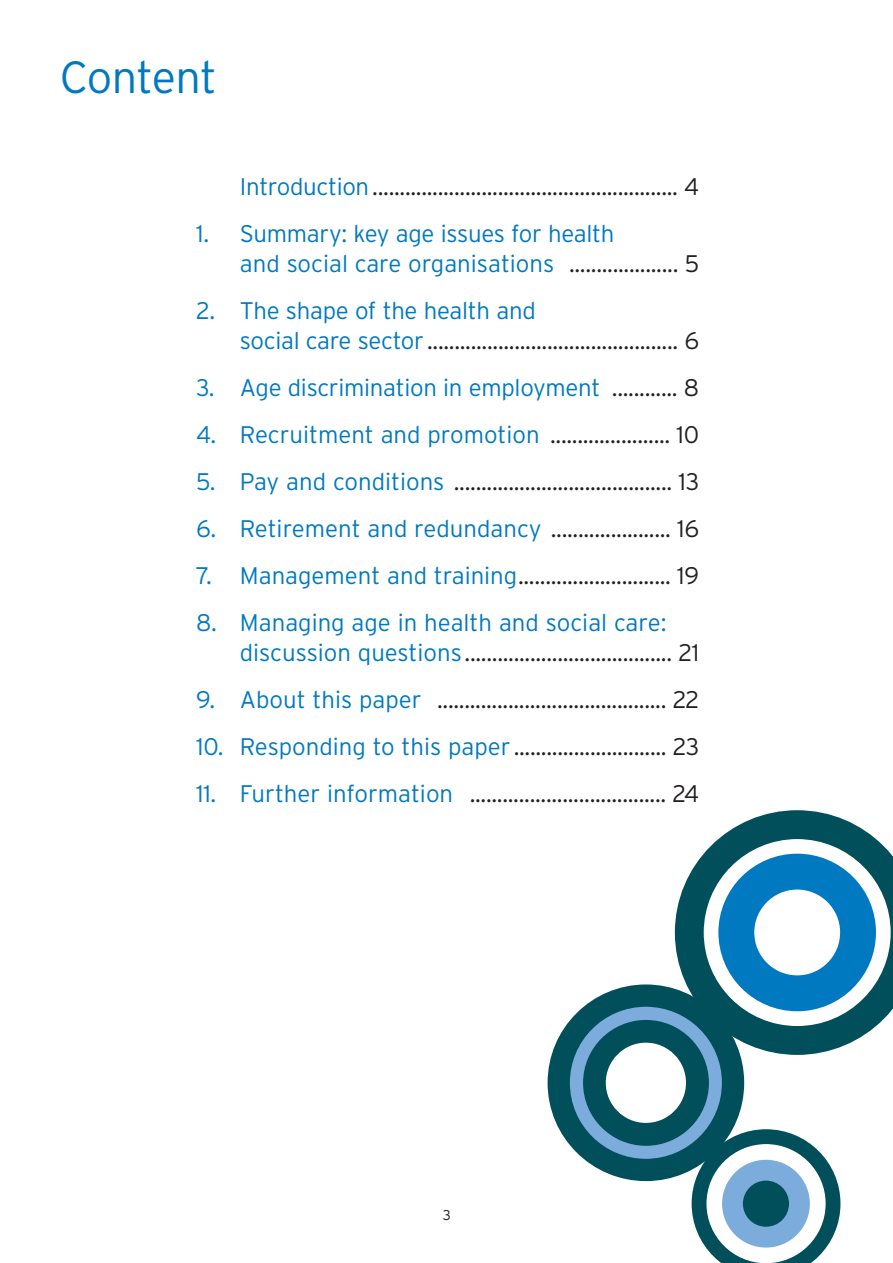
<style>
.page{position:relative;width:893px;height:1263px;background:#fff}
.page>*{position:absolute;margin:0;border:0;box-sizing:border-box;transform-origin:0 0}
.t1{font:300 45px "Interstate";letter-spacing:-.02em;color:#0079c1}
.t2{font:300 24px/30px "Interstate";color:#231f20}
.t3{font:300 24px/30px "Interstate";color:#0079c1}
.t4{font:300 14.25px "Interstate";color:#231f20}
.s1{color:#0079c1}
.s2{color:#231f20}
</style>
<div class="page">
<svg style="left:739px;top:810px;width:116px;height:15px"></svg>
<svg style="left:548px;top:825px;width:344px;height:438px"></svg>
<div style="left:722px;top:1160px;width:88px;height:87px;background:#7bacdc;border-radius:50%"></div>
<div style="left:743px;top:1180px;width:46px;height:47px;background:#004f5a;border-radius:50%"></div>
<h1 class="t1" style="left:60px;top:52px;width:158px">Content</h1>
<p class="t2" style="left:240px;top:171px;width:461px"><span class="s1">Introduction</span>........................................................ 4</p>
<p class="t3" style="left:240px;top:218px;width:461px;text-indent:-44px">1. Summary: key age issues for health<br>and social care organisations <span class="s2">.................... 5</span></p>
<p class="t2" style="left:240px;top:295px;width:461px;text-indent:-44px"><span class="s1">2. The shape of the health and<br>social care sector</span> .............................................. 6</p>
<p class="t3" style="left:196px;top:372px;width:504px">3. Age discrimination in employment <span class="s2">............ 8</span></p>
<p class="t3" style="left:196px;top:419px;width:504px">4. Recruitment and promotion <span class="s2">...................... 10</span></p>
<p class="t2" style="left:196px;top:466px;width:505px"><span class="s1">5. Pay and conditions</span> ........................................ 13</p>
<p class="t3" style="left:196px;top:513px;width:504px">6. Retirement and redundancy <span class="s2">...................... 16</span></p>
<p class="t2" style="left:196px;top:560px;width:504px"><span class="s1">7. Management and training</span>............................ 19</p>
<p class="t3" style="left:240px;top:607px;width:461px;text-indent:-44px">8. Managing age in health and social care: discussion questions<span class="s2">...................................... 21</span></p>
<p class="t2" style="left:196px;top:684px;width:505px"><span class="s1">9. About this paper</span> .......................................... 22</p>
<p class="t2" style="left:196px;top:731px;width:504px"><span class="s1">10. Responding to this paper</span> ............................ 23</p>
<p class="t2" style="left:196px;top:778px;width:504px"><span class="s1">11. Further information</span> .................................... 24</p>
<p class="t4" style="left:443px;top:1207px;width:10px">3</p>
</div>
